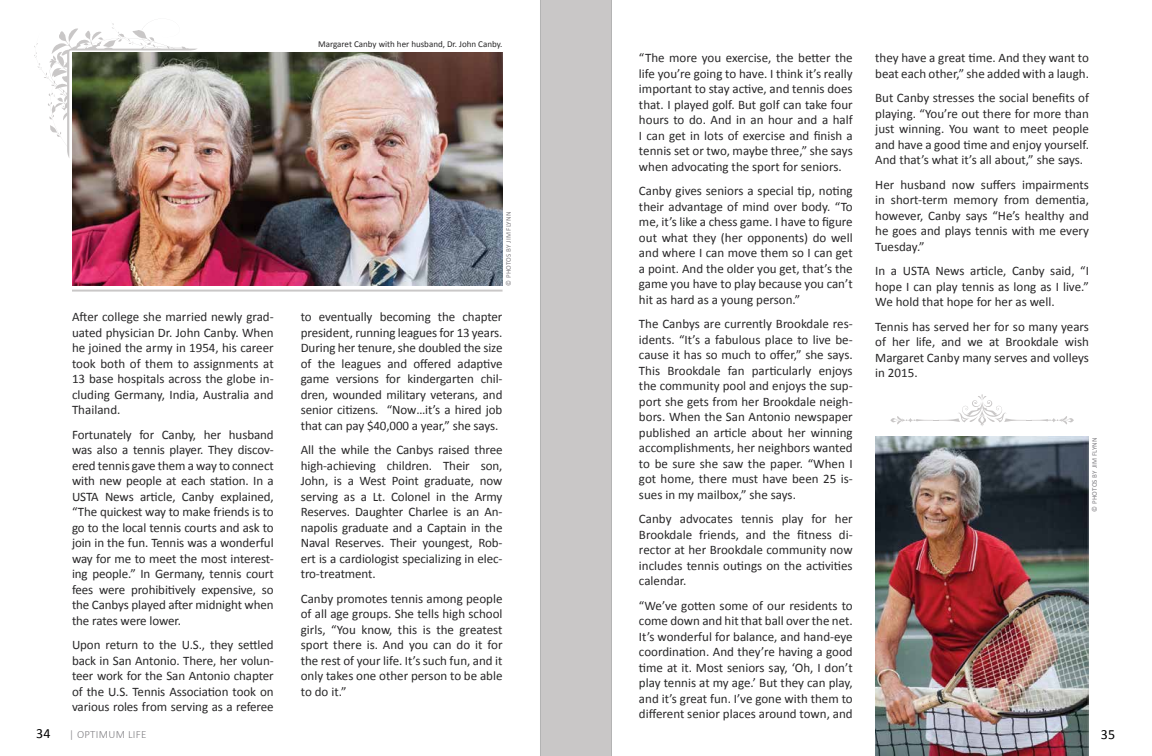
<style>
.page{position:relative;width:1152px;height:756px;background:#fff}
.page>*{position:absolute;margin:0;border:0;box-sizing:border-box;transform-origin:0 0}
.t1{font:14px "Calibri";color:#000}
.t2{font:13px/15.5px "Calibri";color:#292829;text-align:justify}
.t3{font:300 11px "Calibri";letter-spacing:.025em;color:#807f83}
.t4{font:9px "Calibri";color:#292829}
.t5{font:7px "Calibri";letter-spacing:.025em;color:#807f83}
</style>
<div class="page">
<img style="left:72px;top:53px;width:431px;height:233px">
<img style="left:875px;top:436px;width:214px;height:320px">
<img style="left:34px;top:23px;width:164px;height:136px">
<svg style="left:890px;top:394px;width:184px;height:32px"></svg>
<hr style="left:72px;top:290px;width:431px;height:2px;background:#4d4545">
<div style="left:540px;top:0;width:72px;height:756px;background:#c9c7c7"></div>
<p class="t4" style="left:318px;top:39px;width:186px">Margaret Canby with her husband, Dr. John Canby.</p>
<p class="t2" style="left:72px;top:309px;width:203px">After college she married newly grad&shy;uated physician Dr. John Canby. When he joined the army in 1954, his career took both of them to assignments at 13 base hospitals across the globe in&shy;cluding Germany, India, Australia and Thailand.</p>
<p class="t2" style="left:72px;top:427px;width:203px">Fortunately for Canby, her husband was also a tennis player. They discov&shy;ered tennis gave them a way to connect with new people at each station. In a USTA News article, Canby explained, “The quickest way to make friends is to go to the local tennis courts and ask to join in the fun. Tennis was a wonderful way for me to meet the most interest&shy;ing people.” In Germany, tennis court fees were prohibitively expensive, so the Canbys played after midnight when the rates were lower.</p>
<p class="t2" style="left:72px;top:637px;width:203px">Upon return to the U.S., they settled back in San Antonio. There, her volun&shy;teer work for the San Antonio chapter of the U.S. Tennis Association took on various roles from serving as a referee</p>
<p class="t5" style="left:504px;top:286px;width:76px;rotate:-90deg">© PHOTOS BY JIM FLYNN</p>
<p class="t2" style="left:301px;top:309px;width:203px">to eventually becoming the chapter president, running leagues for 13 years.<br>During her tenure, she doubled the size of the leagues and offered adaptive game versions for kindergarten chil&shy;dren, wounded military veterans, and senior citizens. “Now…it’s a hired job that can pay $40,000 a year,” she says.</p>
<p class="t2" style="left:301px;top:442px;width:203px">All the while the Canbys raised three high-achieving children. Their son, John, is a West Point graduate, now serving as a Lt. Colonel in the Army Reserves. Daughter Charlee is an An&shy;napolis graduate and a Captain in the Naval Reserves. Their youngest, Rob&shy;ert is a cardiologist specializing in elec&shy;tro-treatment.</p>
<p class="t2" style="left:301px;top:591px;width:203px">Canby promotes tennis among people of all age groups. She tells high school girls, “You know, this is the greatest sport there is. And you can do it for the rest of your life. It’s such fun, and it only takes one other person to be able to do it.”</p>
<p class="t2" style="left:639px;top:50px;width:215px">“The more you exercise, the better the life you’re going to have. I think it’s really important to stay active, and tennis does that. I played golf. But golf can take four hours to do. And in an hour and a half I can get in lots of exercise and finish a tennis set or two, maybe three,” she says when advocating the sport for seniors.</p>
<p class="t2" style="left:639px;top:183px;width:215px">Canby gives seniors a special tip, noting their advantage of mind over body. “To me, it’s like a chess game. I have to figure out what they (her opponents) do well and where I can move them so I can get a point. And the older you get, that’s the game you have to play because you can’t hit as hard as a young person.”</p>
<p class="t2" style="left:639px;top:316px;width:215px">The Canbys are currently Brookdale res&shy;idents. “It’s a fabulous place to live be&shy;cause it has so much to offer,” she says.<br>This Brookdale fan particularly enjoys the community pool and enjoys the sup&shy;port she gets from her Brookdale neigh&shy;bors. When the San Antonio newspaper published an article about her winning accomplishments, her neighbors wanted to be sure she saw the paper. “When I got home, there must have been 25 is&shy;sues in my mailbox,” she says.</p>
<p class="t2" style="left:639px;top:511px;width:215px">Canby advocates tennis play for her Brookdale friends, and the fitness di&shy;rector at her Brookdale community now includes tennis outings on the activities calendar.</p>
<p class="t2" style="left:639px;top:598px;width:215px">“We’ve gotten some of our residents to come down and hit that ball over the net.<br>It’s wonderful for balance, and hand-eye coordination. And they’re having a good time at it. Most seniors say, ‘Oh, I don’t play tennis at my age.’ But they can play, and it’s great fun. I’ve gone with them to different senior places around town, and</p>
<p class="t2" style="left:875px;top:50px;width:215px">they have a great time. And they want to beat each other,” she added with a laugh.</p>
<p class="t2" style="left:875px;top:90px;width:215px">But Canby stresses the social benefits of playing. “You’re out there for more than just winning. You want to meet people and have a good time and enjoy yourself.<br>And that’s what it’s all about,” she says.</p>
<p class="t2" style="left:875px;top:177px;width:215px">Her husband now suffers impairments in short-term memory from dementia, however, Canby says “He’s healthy and he goes and plays tennis with me every Tuesday.”</p>
<p class="t2" style="left:875px;top:263px;width:215px">In a USTA News article, Canby said, “I hope I can play tennis as long as I live.” We hold that hope for her as well.</p>
<p class="t2" style="left:875px;top:319px;width:215px">Tennis has served her for so many years of her life, and we at Brookdale wish Margaret Canby many serves and volleys in 2015.</p>
<p class="t5" style="left:1090px;top:512px;width:76px;rotate:-90deg">© PHOTOS BY JIM FLYNN</p>
<p class="t1" style="left:36px;top:724px;width:16px">34</p>
<p class="t3" style="left:69px;top:728px;width:79px">| OPTIMUM LIFE</p>
<p class="t1" style="left:1101px;top:725px;width:16px">35</p>
</div>
